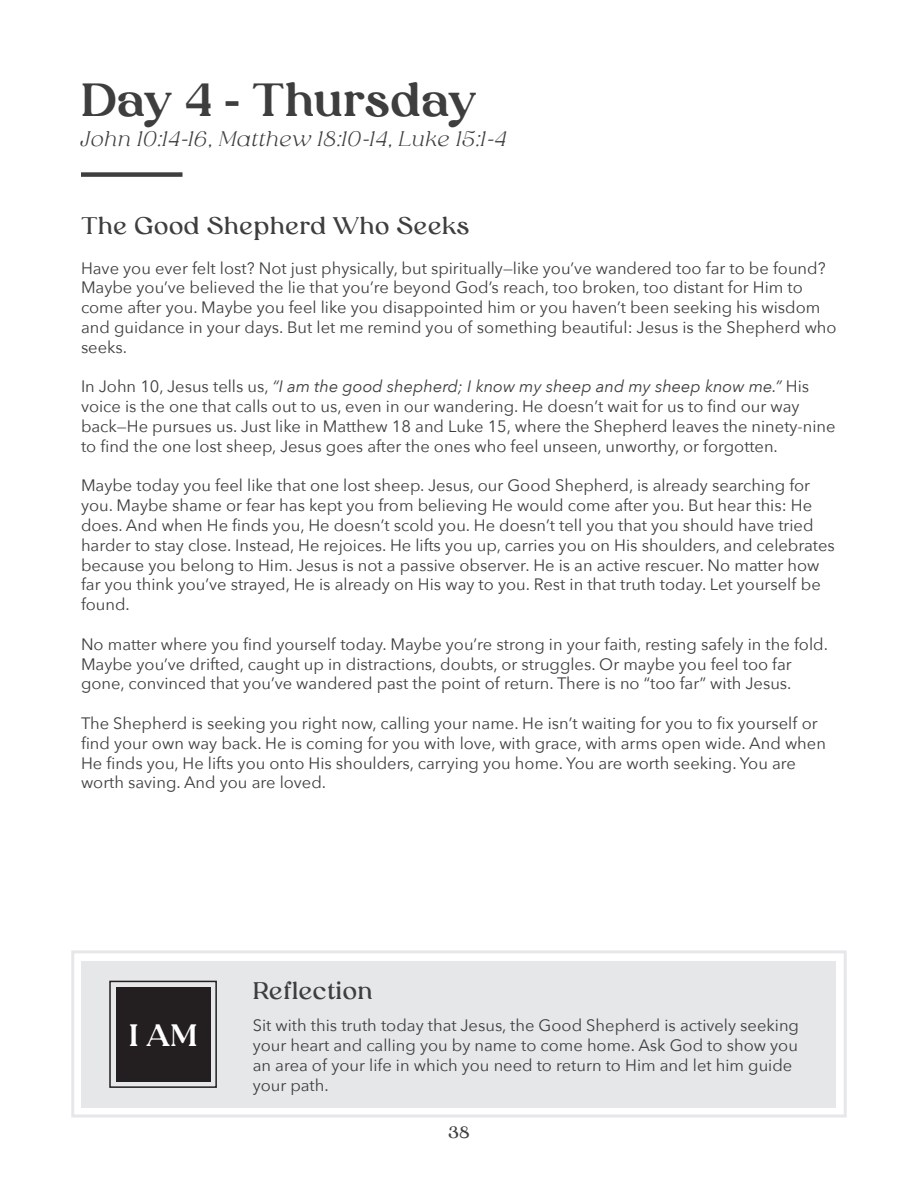
<style>
.page{position:relative;width:918px;height:1188px;background:#fff}
.page>*{position:absolute;margin:0;border:0;box-sizing:border-box;transform-origin:0 0}
.t1{font:900 46.5px "Kingand Queen";color:#3e3e3f}
.t2{font:900 30.9px "Kingand Queen";color:#fff}
.t3{font:700 24px "Kingand Queen";color:#3e3e3f}
.t4{font:italic 300 21px "Kingand Queen";color:#3e3e3f}
.t5{font:16.5px/19.8px "Avenir Next";color:#3e3e3f}
.t6{font:700 16.5px "Kingand Queen";color:#3e3e3f}
.s1{font-style:italic}
</style>
<div class="page">
<div style="left:81px;top:172px;width:102px;height:5px;background:#3e3e3f"></div>
<div style="left:71px;top:950px;width:776px;height:168px;border:3px solid #e6e7e9"></div>
<div style="left:82px;top:961px;width:754px;height:146px;background:#e6e7e9"></div>
<div style="left:116px;top:987px;width:94px;height:95px;background:#231f20"></div>
<div style="left:109px;top:981px;width:108px;height:107px;border:2px solid #231f20"></div>
<p class="t1" style="left:81px;top:72px;width:397px">Day 4 - Thursday</p>
<p class="t4" style="left:81px;top:126px;width:427px">John 10:14-16, Matthew 18:10-14, Luke 15:1-4</p>
<p class="t3" style="left:81px;top:211px;width:390px">The Good Shepherd Who Seeks</p>
<p class="t5" style="left:81px;top:257px;width:757px">Have you ever felt lost? Not just physically, but spiritually—like you’ve wandered too far to be found?<br>Maybe you’ve believed the lie that you’re beyond God’s reach, too broken, too distant for Him to come after you. Maybe you feel like you disappointed him or you haven’t been seeking his wisdom and guidance in your days. But let me remind you of something beautiful: Jesus is the Shepherd who seeks.</p>
<p class="t5" style="left:81px;top:376px;width:756px">In John 10, Jesus tells us, <span class="s1">“I am the good shepherd; I know my sheep and my sheep know me.”</span> His voice is the one that calls out to us, even in our wandering. He doesn’t wait for us to find our way back—He pursues us. Just like in Matthew 18 and Luke 15, where the Shepherd leaves the ninety-nine to find the one lost sheep, Jesus goes after the ones who feel unseen, unworthy, or forgotten.</p>
<p class="t5" style="left:81px;top:475px;width:755px">Maybe today you feel like that one lost sheep. Jesus, our Good Shepherd, is already searching for you. Maybe shame or fear has kept you from believing He would come after you. But hear this: He does. And when He finds you, He doesn’t scold you. He doesn’t tell you that you should have tried harder to stay close. Instead, He rejoices. He lifts you up, carries you on His shoulders, and celebrates because you belong to Him. Jesus is not a passive observer. He is an active rescuer. No matter how far you think you’ve strayed, He is already on His way to you. Rest in that truth today. Let yourself be found.</p>
<p class="t5" style="left:81px;top:633px;width:748px">No matter where you find yourself today. Maybe you’re strong in your faith, resting safely in the fold.<br>Maybe you’ve drifted, caught up in distractions, doubts, or struggles. Or maybe you feel too far gone, convinced that you’ve wandered past the point of return. There is no “too far” with Jesus.</p>
<p class="t5" style="left:81px;top:713px;width:746px">The Shepherd is seeking you right now, calling your name. He isn’t waiting for you to fix yourself or find your own way back. He is coming for you with love, with grace, with arms open wide. And when He finds you, He lifts you onto His shoulders, carrying you home. You are worth seeking. You are worth saving. And you are loved.</p>
<p class="t2" style="left:129px;top:1017px;width:70px">I AM</p>
<p class="t3" style="left:253px;top:977px;width:122px">Reflection</p>
<p class="t5" style="left:253px;top:1015px;width:548px">Sit with this truth today that Jesus, the Good Shepherd is actively seeking your heart and calling you by name to come home. Ask God to show you an area of your life in which you need to return to Him and let him guide your path.</p>
<p class="t6" style="left:448px;top:1122px;width:23px">38</p>
</div>
